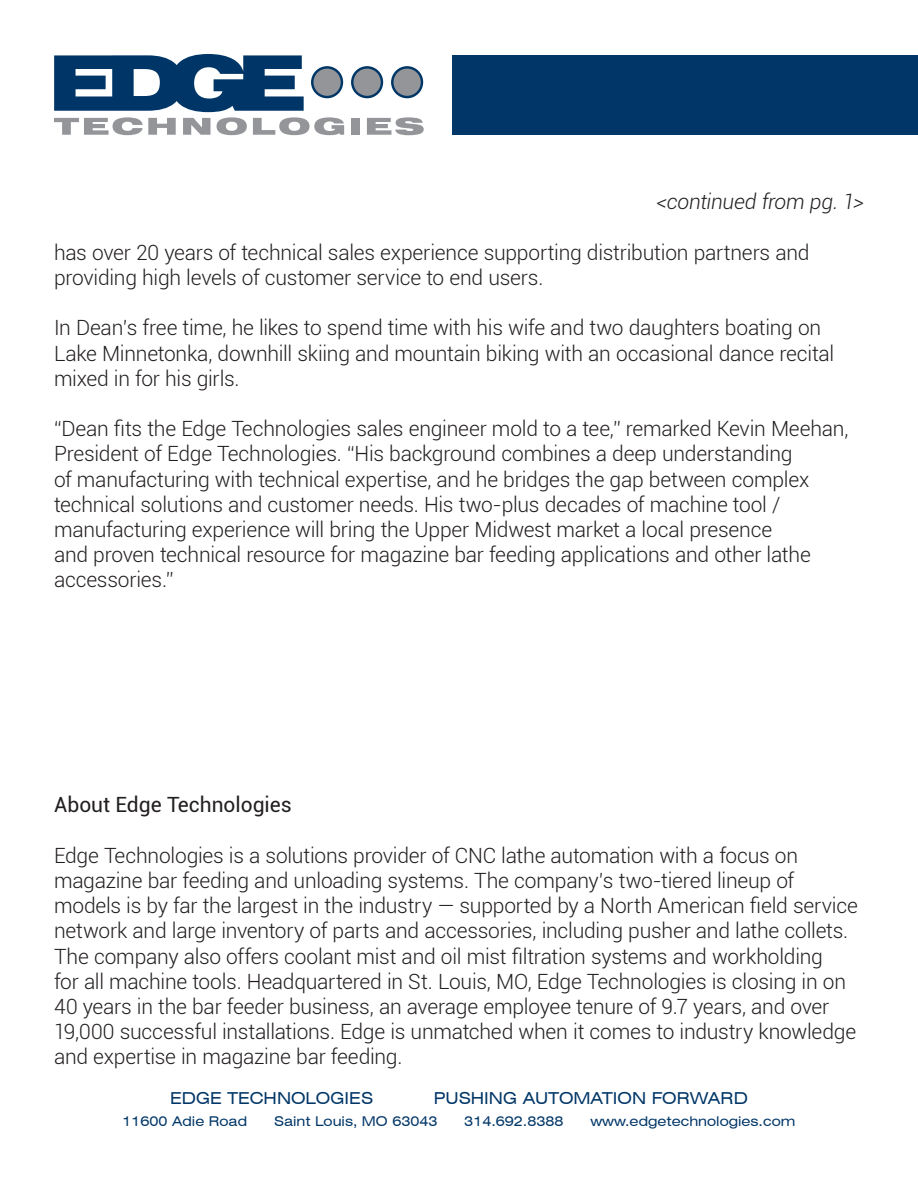
<style>
.page{position:relative;width:918px;height:1188px;background:#fff}
.page>*{position:absolute;margin:0;border:0;box-sizing:border-box;transform-origin:0 0}
.t1{font:300 21px/25.2px "Roboto";letter-spacing:-.01em;color:#231f20}
.t2{font:21px "Roboto";color:#231f20}
.t3{font:italic 300 21px "Roboto";letter-spacing:-.01em;color:#231f20}
.t4{font:expanded 16.5px "Swiss 721 BT";color:#003667}
.t5{font:expanded 13.5px "Swiss 721 BT";color:#003667}
</style>
<div class="page">
<div style="left:351px;top:118px;width:9px;height:17px;background:#939598"></div>
<svg style="left:367px;top:117px;width:57px;height:18px"></svg>
<svg style="left:54px;top:54px;width:290px;height:81px"></svg>
<svg style="left:351px;top:66px;width:32px;height:32px"></svg>
<svg style="left:391px;top:66px;width:32px;height:32px"></svg>
<div style="left:452px;top:55px;width:465px;height:79px;background:#003768"></div>
<p class="t3" style="left:656px;top:187px;width:209px">&lt;continued from pg. 1&gt;</p>
<p class="t1" style="left:54px;top:239px;width:757px">has over 20 years of technical sales experience supporting distribution partners and providing high levels of customer service to end users.</p>
<p class="t1" style="left:54px;top:315px;width:782px">In Dean’s free time, he likes to spend time with his wife and two daughters boating on<br>Lake Minnetonka, downhill skiing and mountain biking with an occasional dance recital mixed in for his girls.</p>
<p class="t1" style="left:54px;top:415px;width:796px">“Dean fits the Edge Technologies sales engineer mold to a tee,” remarked Kevin Meehan, President of Edge Technologies. “His background combines a deep understanding<br>of manufacturing with technical expertise, and he bridges the gap between complex technical solutions and customer needs. His two-plus decades of machine tool / manufacturing experience will bring the Upper Midwest market a local presence<br>and proven technical resource for magazine bar feeding applications and other lathe accessories.”</p>
<p class="t2" style="left:54px;top:790px;width:239px">About Edge Technologies</p>
<p class="t1" style="left:54px;top:842px;width:806px">Edge Technologies is a solutions provider of CNC lathe automation with a focus on magazine bar feeding and unloading systems. The company’s two-tiered lineup of models is by far the largest in the industry — supported by a North American field service network and large inventory of parts and accessories, including pusher and lathe collets.<br>The company also offers coolant mist and oil mist filtration systems and workholding<br>for all machine tools. Headquartered in St. Louis, MO, Edge Technologies is closing in on 40 years in the bar feeder business, an average employee tenure of 9.7 years, and over 19,000 successful installations. Edge is unmatched when it comes to industry knowledge and expertise in magazine bar feeding.</p>
<p class="t4" style="left:170px;top:1088px;width:205px">EDGE TECHNOLOGIES</p>
<p class="t4" style="left:434px;top:1088px;width:316px">PUSHING AUTOMATION FORWARD</p>
<p class="t5" style="left:123px;top:1114px;width:126px">11600 Adie Road</p>
<p class="t5" style="left:274px;top:1114px;width:165px">Saint Louis, MO 63043</p>
<p class="t5" style="left:464px;top:1114px;width:101px">314.692.8388</p>
<p class="t5" style="left:590px;top:1114px;width:207px">www.edgetechnologies.com</p>
</div>
